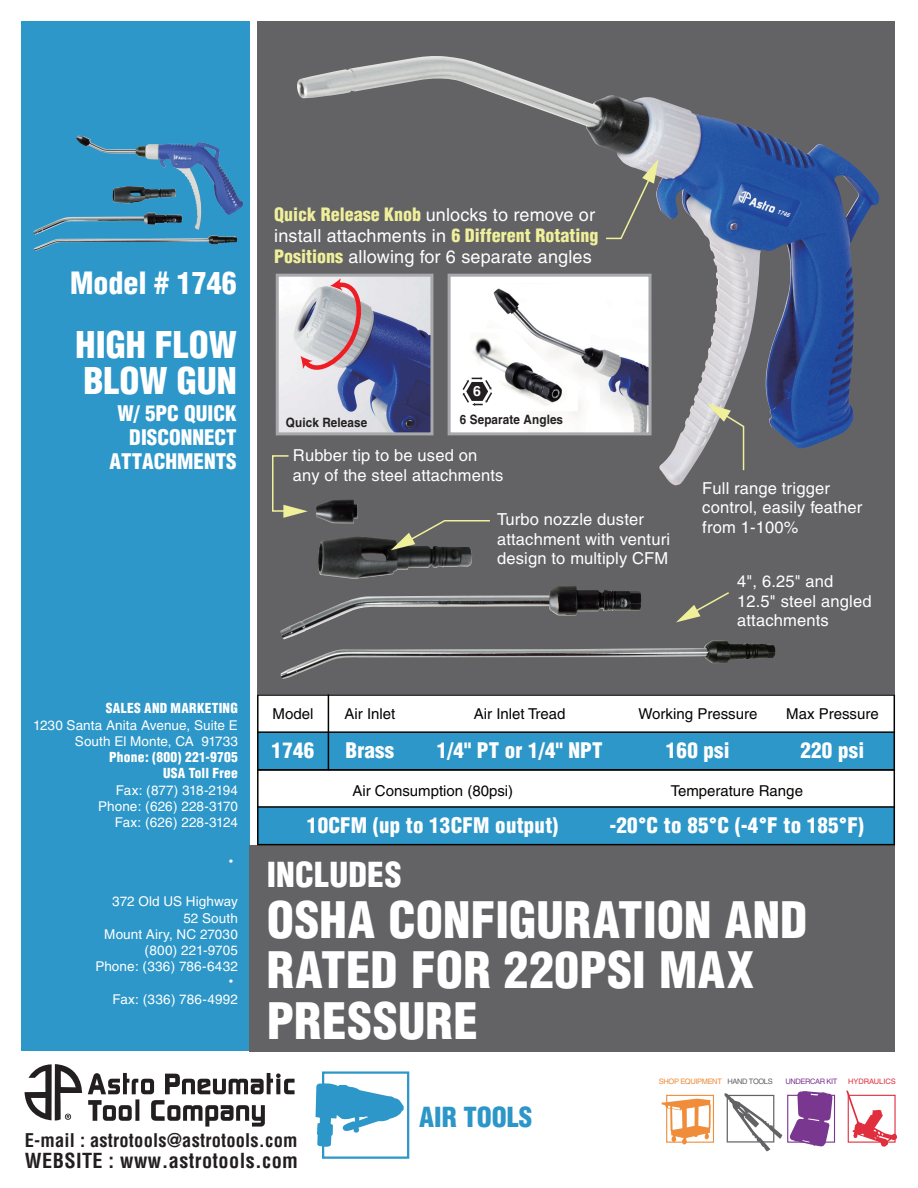
<style>
.page{position:relative;width:918px;height:1188px;background:#fff}
.page>*{position:absolute;margin:0;border:0;box-sizing:border-box;transform-origin:0 0}
.t1{font:900 condensed 49.05px/50.6px "Helvetica";letter-spacing:.005em;color:#fff}
.t2{font:900 condensed 36px/36px "Helvetica";color:#fff}
.t3{font:900 condensed 33.6px "Helvetica";letter-spacing:.005em;color:#fff}
.t4{font:900 condensed 30px "Helvetica";color:#fff}
.t5{font:900 condensed 27px "Helvetica";color:#2c96c8}
.t6{font:900 condensed 21px "Helvetica";letter-spacing:.01em;color:#fefefe}
.t7{font:900 condensed 21px/24px "Helvetica";color:#fff;text-align:right}
.t8{font:700 condensed 20.25px "Helvetica";letter-spacing:.02em;color:#231f20}
.t9{font:700 condensed 18.45px "Helvetica";letter-spacing:.01em;color:#231f20}
.t10{font:18px/21px "Helvetica";letter-spacing:.01em;color:#fff}
.t11{font:16.5px/19.5px "Helvetica";letter-spacing:.01em;color:#fff}
.t12{font:15px "Helvetica";color:#040503}
.t13{font:700 14.25px "Helvetica";color:#fff}
.t14{font:13.5px/16.2px "Helvetica";letter-spacing:.005em;color:#fff;text-align:right}
.t15{font:900 condensed 13.5px/16.2px "Helvetica";letter-spacing:.02em;color:#fff;text-align:right}
.t16{font:13.5px "Adobe Ming Std Light E Ten B5 H";color:#fff}
.t17{font:700 12.9px "Helvetica";letter-spacing:.01em;color:#231f20;scale:.91 1}
.t18{font:7.5px "Helvetica";letter-spacing:-.05em;color:#ee8d3a}
.t19{font:7.5px "Helvetica";letter-spacing:-.05em;color:#7c3890}
.t20{font:7.5px "Helvetica";color:#e02e3e}
.s1{font-weight:900;font-stretch:condensed;color:#f0f09b}
.s2{color:#636366}
</style>
<div class="page">
<div style="left:22px;top:21px;width:228px;height:1030px;background:#2c97c8"></div>
<div style="left:250px;top:845px;width:645px;height:206px;background:#636366"></div>
<div style="left:257px;top:21px;width:638px;height:673px;background:#636366"></div>
<svg style="left:257px;top:694px;width:638px;height:75px;fill:#2c97c8"></svg>
<hr style="left:257px;top:731px;width:638px;height:2px;background:#040503">
<svg style="left:257px;top:769px;width:638px;height:76px;fill:#2c97c8"></svg>
<hr style="left:257px;top:806px;width:638px;height:2px;background:#040503">
<svg style="left:25px;top:1064px;width:270px;height:63px"></svg>
<div style="left:666px;top:1095px;width:48px;height:48px;border:1px solid #f08d3a"></div>
<svg style="left:661px;top:1099px;width:50px;height:45px"></svg>
<svg style="left:846px;top:1091px;width:51px;height:56px"></svg>
<div style="left:848px;top:1095px;width:48px;height:48px;border:1px solid #e02e3e"></div>
<div style="left:787px;top:1095px;width:48px;height:48px;border:1px solid #7b3791"></div>
<svg style="left:724px;top:1091px;width:109px;height:61px"></svg>
<svg style="left:316px;top:1083px;width:88px;height:64px"></svg>
<div style="left:322px;top:1071px;width:87px;height:88px;border:2px solid #2c97c8"></div>
<img style="left:76px;top:136px;width:168px;height:94px">
<img style="left:280px;top:278px;width:16px;height:153px">
<div style="left:276px;top:274px;width:157px;height:161px;border:3px solid #a8a9ad"></div>
<img style="left:296px;top:58px;width:558px;height:428px">
<svg style="left:605px;top:159px;width:54px;height:81px"></svg>
<img style="left:280px;top:586px;width:495px;height:93px">
<img style="left:318px;top:536px;width:154px;height:43px">
<svg style="left:707px;top:403px;width:38px;height:69px"></svg>
<svg style="left:676px;top:591px;width:55px;height:31px"></svg>
<svg style="left:391px;top:520px;width:99px;height:30px"></svg>
<svg style="left:272px;top:454px;width:36px;height:64px"></svg>
<img style="left:316px;top:499px;width:42px;height:24px">
<h3 class="t4" style="left:70px;top:271px;width:168px">Model # 1746</h3>
<h2 class="t2" style="left:76px;top:330px;width:163px">HIGH FLOW<br>BLOW GUN</h2>
<h3 class="t7" style="left:110px;top:404px;width:129px">W/ 5PC QUICK<br>DISCONNECT<br>ATTACHMENTS</h3>
<p class="t15" style="left:106px;top:701px;width:133px">SALES AND MARKETING</p>
<p class="t14" style="left:33px;top:718px;width:206px">1230 Santa Anita Avenue, Suite E<br>South El Monte, CA 91733</p>
<p class="t15" style="left:109px;top:750px;width:130px">Phone: (800) 221-9705<br>USA Toll Free</p>
<p class="t14" style="left:98px;top:783px;width:141px">Fax: (877) 318-2194<br>Phone: (626) 228-3170<br>Fax: (626) 228-3124</p>
<p class="t16" style="left:224px;top:857px;width:15px">˙</p>
<p class="t14" style="left:95px;top:895px;width:144px">372 Old US Highway<br>52 South<br>Mount Airy, NC 27030 (800) 221-9705<br>Phone: (336) 786-6432</p>
<p class="t16" style="left:224px;top:977px;width:15px">˙</p>
<p class="t14" style="left:112px;top:992px;width:127px">Fax: (336) 786-4992</p>
<h3 class="t10" style="left:274px;top:206px;width:326px"><span class="s1">Quick Release Knob</span> unlocks to remove or install attachments in <span class="s1">6 Different Rotating<br>Positions</span> allowing for 6 separate angles</h3>
<p class="t13" style="left:473px;top:386px;width:9px">6</p>
<p class="t17" style="left:286px;top:418px;width:91px">Quick Release</p>
<p class="t17" style="left:460px;top:414px;width:115px">6 Separate Angles</p>
<p class="t11" style="left:293px;top:447px;width:212px">Rubber tip to be used on any of the steel attachments</p>
<p class="t11" style="left:497px;top:511px;width:175px">Turbo nozzle duster attachment with venturi design to multiply CFM</p>
<p class="t11" style="left:702px;top:480px;width:161px">Full range trigger control, easily feather from 1-100%</p>
<p class="t11" style="left:737px;top:573px;width:136px">4", 6.25" and<br>12.5" steel angled attachments</p>
<p class="t12" style="left:273px;top:709px;width:42px">Model</p>
<p class="t12" style="left:345px;top:709px;width:52px">Air Inlet</p>
<p class="t12" style="left:474px;top:709px;width:93px">Air Inlet Tread</p>
<h3 class="t6" style="left:272px;top:742px;width:44px">1746</h3>
<h3 class="t6" style="left:346px;top:742px;width:50px">Brass</h3>
<h3 class="t6" style="left:437px;top:742px;width:167px">1/4" PT or 1/4" NPT</h3>
<p class="t12" style="left:638px;top:709px;width:120px">Working Pressure</p>
<h3 class="t6" style="left:666px;top:742px;width:65px">160 psi</h3>
<p class="t12" style="left:786px;top:709px;width:94px">Max Pressure</p>
<h3 class="t6" style="left:801px;top:742px;width:65px">220 psi</h3>
<p class="t12" style="left:352px;top:785px;width:162px">Air Consumption (80psi)</p>
<h3 class="t6" style="left:307px;top:817px;width:253px">10CFM (up to 13CFM output)</h3>
<p class="t12" style="left:671px;top:785px;width:134px">Temperature Range</p>
<h3 class="t6" style="left:609px;top:817px;width:256px">-20°C to 85°C (-4°F to 185°F)</h3>
<h3 class="t3" style="left:267px;top:862px;width:136px">INCLUDES</h3>
<h1 class="t1" style="left:267px;top:899px;width:542px">OSHA CONFIGURATION AND<br>RATED FOR 220PSI MAX<br>PRESSURE</h1>
<h3 class="t5" style="left:419px;top:1107px;width:115px">AIR TOOLS</h3>
<p class="t18" style="left:659px;top:1079px;width:115px">SHOP EQUIPMENT <span class="s2">HAND TOOLS</span></p>
<p class="t19" style="left:785px;top:1079px;width:54px">UNDERCAR KIT</p>
<p class="t20" style="left:848px;top:1079px;width:49px">HYDRAULICS</p>
<h3 class="t9" style="left:25px;top:1133px;width:274px">E-mail : astrotools@astrotools.com</h3>
<h3 class="t8" style="left:25px;top:1153px;width:275px">WEBSITE : www.astrotools.com</h3>
</div>
